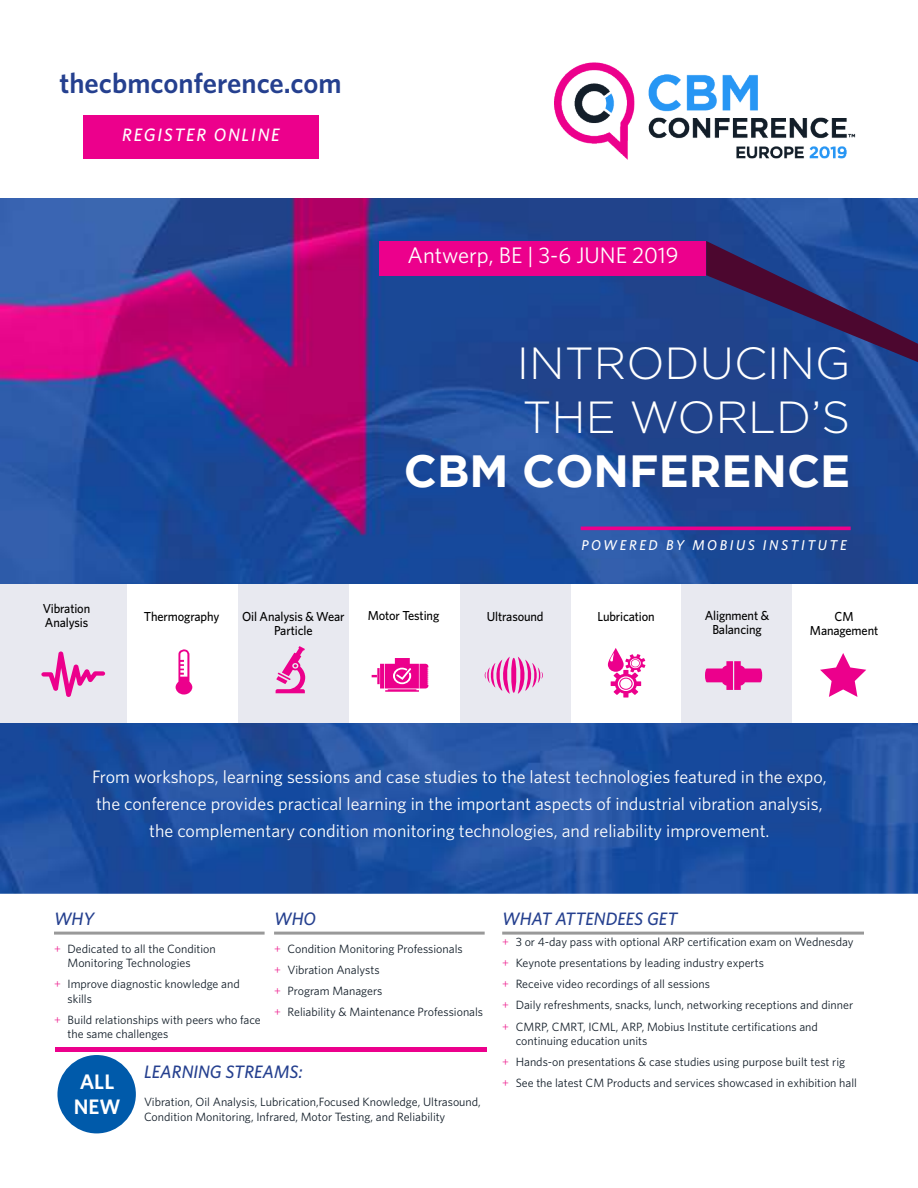
<style>
.page{position:relative;width:918px;height:1188px;background:#fff}
.page>*{position:absolute;margin:0;border:0;box-sizing:border-box;transform-origin:0 0}
.t1{font:300 45px/54px "Gotham";color:#fff}
.t2{font:700 45px "Gotham";color:#fff}
.t3{font:600 28.5px "Whitney";color:#25408f}
.t4{font:22.5px "Whitney";color:#fff}
.t5{font:600 21px/25.2px "Whitney";color:#fff}
.t6{font:18px/27px "Whitney";color:#fff;text-align:center}
.t7{font:italic 500 18px "Whitney";color:#25408f}
.t8{font:italic 500 18px "Whitney";letter-spacing:.1em;color:#fff}
.t9{font:italic 500 14.25px "Whitney";letter-spacing:.18em;color:#fff}
.t10{font:500 13.05px/14.2px "Whitney";letter-spacing:-.01em;color:#000;text-align:center;scale:.95 1}
.t11{font:12px/21.1px "Whitney";color:#131e29}
.s1{color:#ed2290}
</style>
<div class="page">
<div style="left:83px;top:115px;width:236px;height:43px;background:#ec008c"></div>
<img style="left:0;top:199px;width:918px;height:695px">
<div style="left:0;top:584px;width:127px;height:139px;background:#e8e9f0"></div>
<div style="left:127px;top:584px;width:111px;height:139px;background:#fff"></div>
<div style="left:238px;top:584px;width:111px;height:139px;background:#e8e9f0"></div>
<div style="left:349px;top:584px;width:111px;height:139px;background:#fff"></div>
<div style="left:460px;top:584px;width:111px;height:139px;background:#e8e9f0"></div>
<div style="left:571px;top:584px;width:111px;height:139px;background:#fff"></div>
<div style="left:681px;top:584px;width:111px;height:139px;background:#e8e9f0"></div>
<svg style="left:276px;top:646px;width:29px;height:47px"></svg>
<svg style="left:372px;top:658px;width:56px;height:34px"></svg>
<svg style="left:484px;top:657px;width:59px;height:37px"></svg>
<svg style="left:41px;top:652px;width:64px;height:45px"></svg>
<svg style="left:608px;top:648px;width:37px;height:50px"></svg>
<svg style="left:705px;top:661px;width:57px;height:29px"></svg>
<svg style="left:176px;top:649px;width:16px;height:46px"></svg>
<div style="left:792px;top:584px;width:126px;height:139px;background:#fff"></div>
<svg style="left:820px;top:653px;width:46px;height:44px"></svg>
<img style="left:554px;top:62px;width:302px;height:98px">
<div style="left:55px;top:1047px;width:432px;height:5px;background:#ec008c"></div>
<div style="left:379px;top:241px;width:327px;height:34px;background:#ec008c"></div>
<img style="left:706px;top:241px;width:212px;height:121px">
<hr style="left:54px;top:932px;width:211px;height:3px;background:#999">
<hr style="left:274px;top:932px;width:211px;height:3px;background:#999">
<hr style="left:502px;top:932px;width:362px;height:3px;background:#999">
<div style="left:57px;top:1055px;width:79px;height:78px;background:#005aaa;border-radius:50%"></div>
<hr style="left:581px;top:527px;width:270px;height:3px;background:#ec008c">
<h2 class="t3" style="left:59px;top:71px;width:284px">thecbmconference.com</h2>
<h3 class="t8" style="left:122px;top:127px;width:159px">REGISTER ONLINE</h3>
<h3 class="t4" style="left:408px;top:245px;width:273px">Antwerp, BE | 3-6 JUNE 2019</h3>
<h1 class="t1" style="left:517px;top:339px;width:335px">INTRODUCING<br>THE WORLD’S</h1>
<h1 class="t2" style="left:404px;top:445px;width:448px">CBM CONFERENCE</h1>
<p class="t9" style="left:581px;top:539px;width:267px">POWERED BY MOBIUS INSTITUTE</p>
<p class="t10" style="left:43px;top:602px;width:51px;text-align:left">Vibration<br>Analysis</p>
<p class="t10" style="left:144px;top:610px;width:81px">Thermography</p>
<p class="t10" style="left:242px;top:610px;width:109px">Oil Analysis &amp; Wear<br>Particle</p>
<p class="t10" style="left:368px;top:609px;width:77px">Motor Testing</p>
<p class="t10" style="left:487px;top:610px;width:61px">Ultrasound</p>
<p class="t10" style="left:597px;top:610px;width:62px">Lubrication</p>
<p class="t10" style="left:705px;top:609px;width:69px">Alignment &amp;<br>Balancing</p>
<p class="t10" style="left:810px;top:610px;width:73px">CM<br>Management</p>
<p class="t6" style="left:92px;top:764px;width:736px">From workshops, learning sessions and case studies to the latest technologies featured in the expo, the conference provides practical learning in the important aspects of industrial vibration analysis, the complementary condition monitoring technologies, and reliability improvement.</p>
<h3 class="t7" style="left:54px;top:910px;width:42px">WHY</h3>
<p class="t11" style="left:68px;top:942px;width:150px;line-height:14.4px;text-indent:-13px"><span class="s1">+</span> Dedicated to all the Condition<br>Monitoring Technologies</p>
<p class="t11" style="left:68px;top:978px;width:174px;line-height:14.4px;text-indent:-13px"><span class="s1">+</span> Improve diagnostic knowledge and skills</p>
<p class="t11" style="left:68px;top:1013px;width:195px;line-height:14.4px;text-indent:-13px"><span class="s1">+</span> Build relationships with peers who face the same challenges</p>
<h3 class="t7" style="left:274px;top:910px;width:43px">WHO</h3>
<p class="t11" style="left:274px;top:939px;width:211px"><span class="s1">+</span> Condition Monitoring Professionals<br><span class="s1">+</span> Vibration Analysts<br><span class="s1">+</span> Program Managers<br><span class="s1">+</span> Reliability &amp; Maintenance Professionals</p>
<h3 class="t5" style="left:74px;top:1070px;width:48px">ALL<br>NEW</h3>
<h3 class="t7" style="left:144px;top:1064px;width:160px">LEARNING STREAMS:</h3>
<p class="t11" style="left:144px;top:1095px;width:338px;line-height:14.4px">Vibration, Oil Analysis, Lubrication,Focused Knowledge, Ultrasound,<br>Condition Monitoring, Infrared, Motor Testing, and Reliability</p>
<h3 class="t7" style="left:502px;top:910px;width:177px">WHAT ATTENDEES GET</h3>
<p class="t11" style="left:502px;top:932px;width:353px"><span class="s1">+</span> 3 or 4-day pass with optional ARP certification exam on Wednesday <span class="s1">+</span> Keynote presentations by leading industry experts<br><span class="s1">+</span> Receive video recordings of all sessions<br><span class="s1">+</span> Daily refreshments, snacks, lunch, networking receptions and dinner <span class="s1">+</span> CMRP, CMRT, ICML, ARP, Mobius Institute certifications and</p>
<p class="t11" style="left:502px;top:1031px;width:356px;text-indent:14px">continuing education units<br><span class="s1">+</span> Hands-on presentations &amp; case studies using purpose built test rig<br><span class="s1">+</span> See the latest CM Products and services showcased in exhibition hall</p>
</div>
